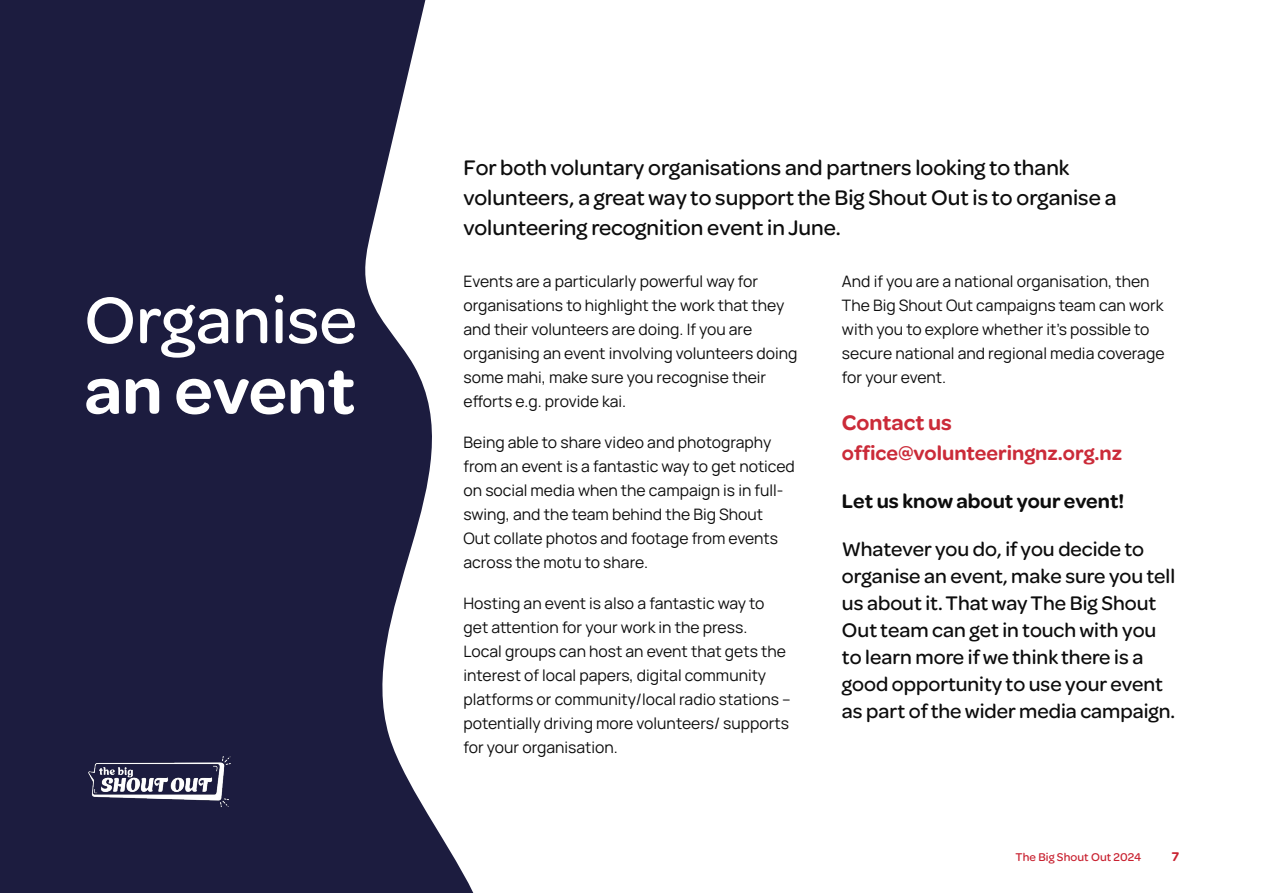
<style>
.page{position:relative;width:1263px;height:893px;background:#fff}
.page>*{position:absolute;margin:0;border:0;box-sizing:border-box;transform-origin:0 0}
.t1{font:500 69.6px "Omnes";color:#fff}
.t2{font:600 69.6px "Omnes";color:#fff}
.t3{font:500 22.5px/30px "Omnes";color:#0d0d0d}
.t4{font:600 22.5px "Omnes";color:#cb2b39}
.t5{font:600 21.15px "Omnes";color:#cb2b39}
.t6{font:500 21px/27px "Omnes";color:#0d0d0d}
.t7{font:600 21px "Omnes";color:#0d0d0d}
.t8{font:15.75px/24px "Manrope";color:#0d0d0d}
.t9{font:600 13.5px "Omnes";color:#c8202f}
.t10{font:500 12px "Omnes";letter-spacing:.01em;color:#c8202f}
</style>
<div class="page">
<svg style="left:0;top:0;width:474px;height:893px;background:#3d3d5b"></svg>
<img style="left:82px;top:751px;width:154px;height:61px">
<h1 class="t1" style="left:84px;top:272px;width:274px">Organise</h1>
<h1 class="t2" style="left:84px;top:342px;width:272px">an event</h1>
<h2 class="t3" style="left:463px;top:151px;width:654px">For both voluntary organisations and partners looking to thank volunteers, a great way to support the Big Shout Out is to organise a volunteering recognition event in June.</h2>
<p class="t8" style="left:463px;top:268px;width:335px">Events are a particularly powerful way for organisations to highlight the work that they and their volunteers are doing. If you are organising an event involving volunteers doing some mahi, make sure you recognise their efforts e.g. provide kai.</p>
<p class="t8" style="left:463px;top:429px;width:333px">Being able to share video and photography from an event is a fantastic way to get noticed on social media when the campaign is in full&shy;swing, and the team behind the Big Shout<br>Out collate photos and footage from events across the motu to share.</p>
<p class="t8" style="left:463px;top:590px;width:329px">Hosting an event is also a fantastic way to get attention for your work in the press.<br>Local groups can host an event that gets the interest of local papers, digital community platforms or community/local radio stations – potentially driving more volunteers/ supports for your organisation.</p>
<p class="t8" style="left:842px;top:268px;width:324px">And if you are a national organisation, then The Big Shout Out campaigns team can work with you to explore whether it’s possible to secure national and regional media coverage for your event.</p>
<h2 class="t4" style="left:842px;top:407px;width:111px">Contact us</h2>
<h3 class="t5" style="left:842px;top:438px;width:282px">office@volunteeringnz.org.nz</h3>
<h3 class="t7" style="left:842px;top:486px;width:284px">Let us know about your event!</h3>
<p class="t6" style="left:842px;top:535px;width:335px">Whatever you do, if you decide to organise an event, make sure you tell us about it. That way The Big Shout Out team can get in touch with you to learn more if we think there is a good opportunity to use your event as part of the wider media campaign.</p>
<p class="t10" style="left:1015px;top:848px;width:127px">The Big Shout Out 2024</p>
<p class="t9" style="left:1172px;top:847px;width:9px">7</p>
</div>
